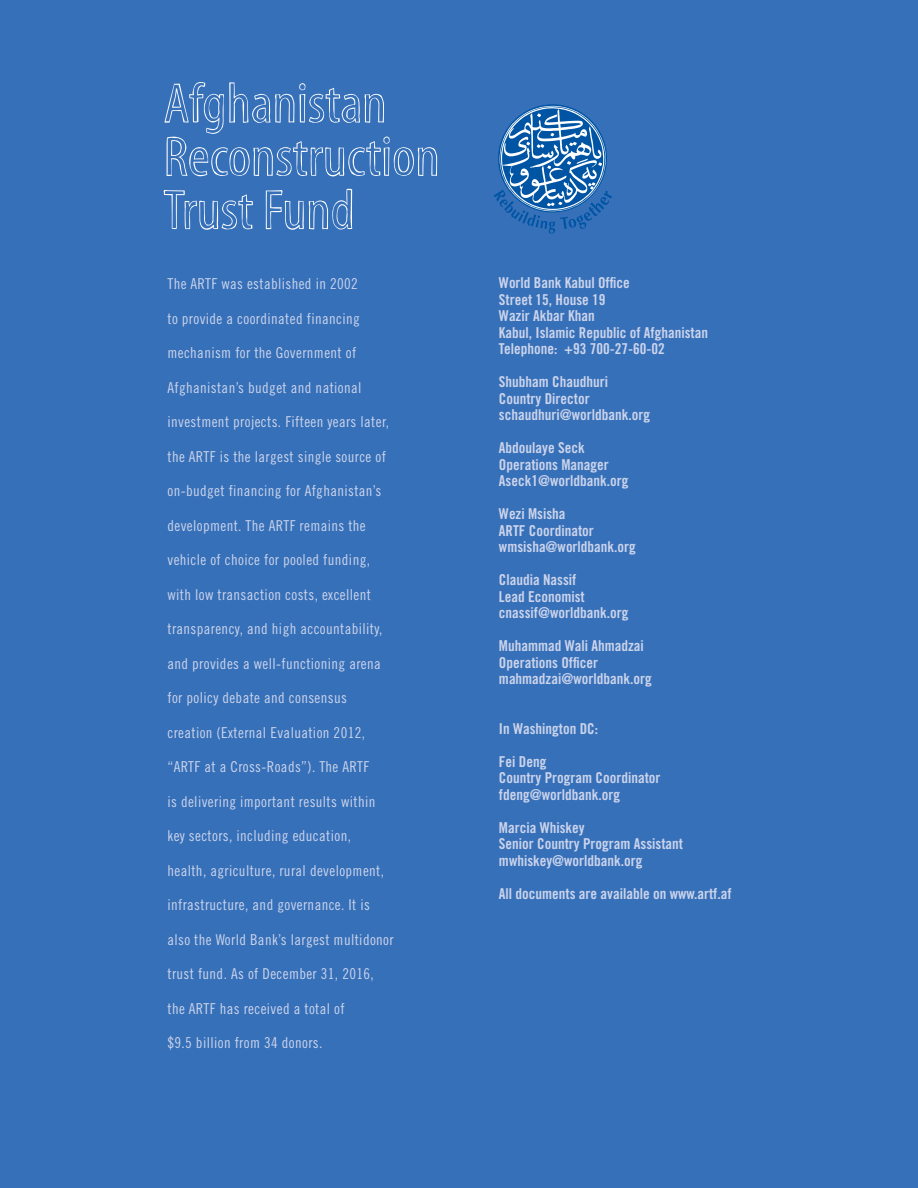
<style>
.page{position:relative;width:918px;height:1188px;background:#3670b8}
.page>*{position:absolute;margin:0;border:0;box-sizing:border-box;transform-origin:0 0}
.t1{font:56.55px/53.4px "Myriad Std Sketch";color:#fff}
.t2{font:15px "Trade Gothic Cond Eighteen";letter-spacing:.025em;color:#ccd4ec}
.t3{font:15px/16.5px "Trade Gothic Bold Cond Twenty";color:#ccd4ec}
</style>
<div class="page">
<svg style="left:494px;top:106px;width:118px;height:128px"></svg>
<h1 class="t1" style="left:164px;top:77px;width:278px">Afghanistan<br>Reconstruction<br>Trust Fund</h1>
<p class="t2" style="left:167px;top:275px;width:192px">The ARTF was established in 2002</p>
<p class="t2" style="left:167px;top:310px;width:194px">to provide a coordinated financing</p>
<p class="t2" style="left:167px;top:344px;width:190px">mechanism for the Government of</p>
<p class="t2" style="left:167px;top:379px;width:196px">Afghanistan’s budget and national</p>
<p class="t2" style="left:167px;top:413px;width:223px">investment projects. Fifteen years later,</p>
<p class="t2" style="left:167px;top:448px;width:220px">the ARTF is the largest single source of</p>
<p class="t2" style="left:167px;top:482px;width:215px">on-budget financing for Afghanistan’s</p>
<p class="t2" style="left:167px;top:517px;width:200px">development. The ARTF remains the</p>
<p class="t2" style="left:167px;top:551px;width:204px">vehicle of choice for pooled funding,</p>
<p class="t2" style="left:167px;top:586px;width:205px">with low transaction costs, excellent</p>
<p class="t2" style="left:167px;top:620px;width:217px">transparency, and high accountability,</p>
<p class="t2" style="left:167px;top:655px;width:215px">and provides a well-functioning arena</p>
<p class="t2" style="left:167px;top:689px;width:181px">for policy debate and consensus</p>
<p class="t2" style="left:167px;top:724px;width:199px">creation (External Evaluation 2012,</p>
<p class="t2" style="left:167px;top:758px;width:203px">“ARTF at a Cross-Roads”). The ARTF</p>
<p class="t2" style="left:167px;top:793px;width:209px">is delivering important results within</p>
<p class="t2" style="left:167px;top:827px;width:185px">key sectors, including education,</p>
<p class="t2" style="left:167px;top:862px;width:218px">health, agriculture, rural development,</p>
<p class="t2" style="left:167px;top:896px;width:204px">infrastructure, and governance. It is</p>
<p class="t2" style="left:167px;top:931px;width:228px">also the World Bank’s largest multidonor</p>
<p class="t2" style="left:167px;top:965px;width:208px">trust fund. As of December 31, 2016,</p>
<p class="t2" style="left:167px;top:1000px;width:179px">the ARTF has received a total of</p>
<p class="t2" style="left:167px;top:1034px;width:157px">$9.5 billion from 34 donors.</p>
<p class="t3" style="left:499px;top:275px;width:211px">World Bank Kabul Office<br>Street 15, House 19<br>Wazir Akbar Khan<br>Kabul, Islamic Republic of Afghanistan<br>Telephone: +93 700-27-60-02</p>
<p class="t3" style="left:499px;top:374px;width:153px">Shubham Chaudhuri<br>Country Director schaudhuri@worldbank.org</p>
<p class="t3" style="left:499px;top:440px;width:131px">Abdoulaye Seck<br>Operations Manager<br>Aseck1@worldbank.org</p>
<p class="t3" style="left:499px;top:506px;width:138px">Wezi Msisha<br>ARTF Coordinator wmsisha@worldbank.org</p>
<p class="t3" style="left:499px;top:572px;width:131px">Claudia Nassif<br>Lead Economist cnassif@worldbank.org</p>
<p class="t3" style="left:499px;top:638px;width:154px">Muhammad Wali Ahmadzai<br>Operations Officer mahmadzai@worldbank.org</p>
<p class="t3" style="left:499px;top:720px;width:101px">In Washington DC:</p>
<p class="t3" style="left:499px;top:753px;width:163px">Fei Deng<br>Country Program Coordinator fdeng@worldbank.org</p>
<p class="t3" style="left:499px;top:819px;width:186px">Marcia Whiskey<br>Senior Country Program Assistant mwhiskey@worldbank.org</p>
<p class="t3" style="left:499px;top:885px;width:234px">All documents are available on www.artf.af</p>
</div>
